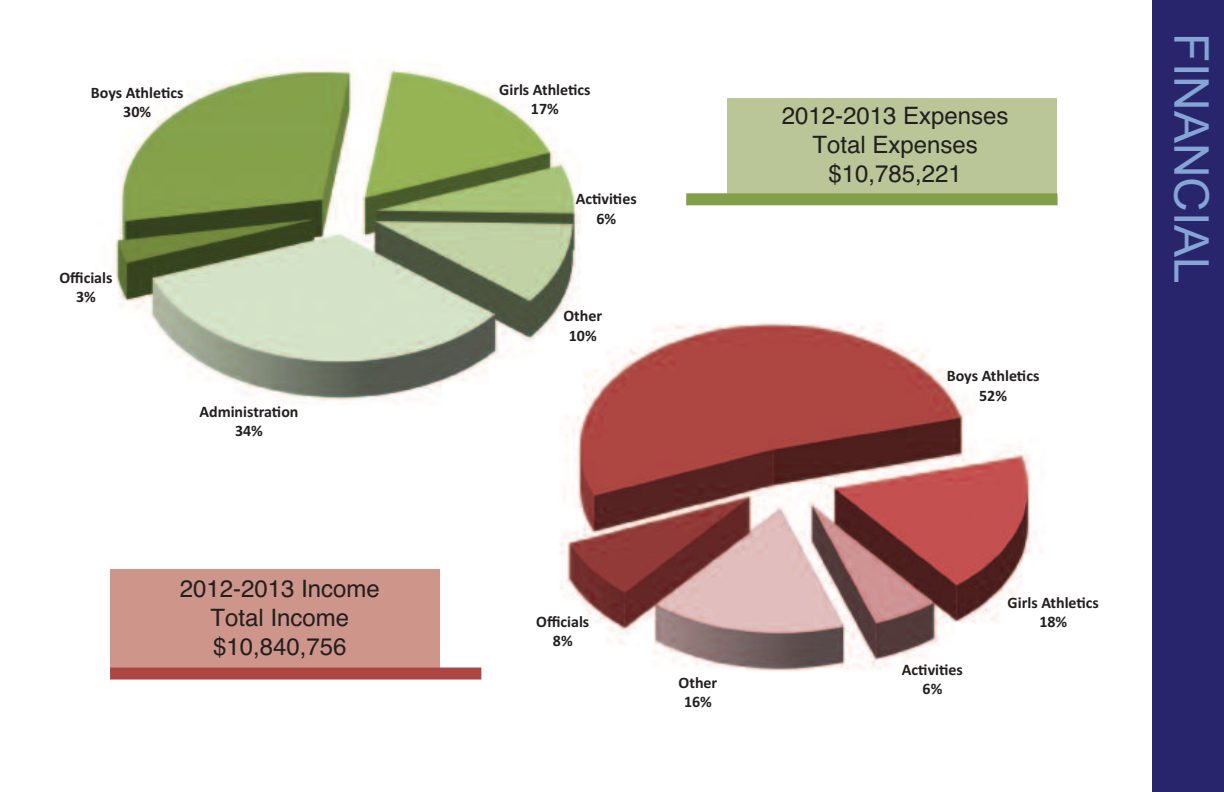
<style>
.page{position:relative;width:1224px;height:792px;background:#fff}
.page>*{position:absolute;margin:0;border:0;box-sizing:border-box;transform-origin:0 0}
.t1{font:48px "Arial";color:#84a5d5}
.t2{font:24px/28.8px "Helvetica";color:#231f20;text-align:center}
.t3{font:700 16px/19.2px "Calibri";color:#231f20;text-align:center}
</style>
<div class="page">
<img style="left:560px;top:322px;width:482px;height:349px">
<div style="left:1152px;top:0;width:72px;height:792px;background:#29256d"></div>
<img style="left:112px;top:58px;width:502px;height:361px">
<div style="left:110px;top:570px;width:330px;height:99px;background:#ce968a"></div>
<div style="left:727px;top:98px;width:330px;height:99px;background:#bac698"></div>
<div style="left:686px;top:193px;width:372px;height:12px;background:#82a049"></div>
<div style="left:110px;top:668px;width:371px;height:12px;background:#ac4642"></div>
<p class="t3" style="left:91px;top:83px;width:94px">Boys Athletics<br>30%</p>
<p class="t3" style="left:59px;top:268px;width:55px">Officials<br>3%</p>
<p class="t3" style="left:199px;top:402px;width:101px">Administration<br>34%</p>
<h2 class="t2" style="left:180px;top:575px;width:202px">2012-2013 Income<br>Total Income $10,840,756</h2>
<p class="t3" style="left:499px;top:80px;width:93px">Girls Athletics<br>17%</p>
<p class="t3" style="left:576px;top:189px;width:63px">Activities<br>6%</p>
<p class="t3" style="left:563px;top:306px;width:40px">Other<br>10%</p>
<h2 class="t2" style="left:782px;top:102px;width:228px">2012-2013 Expenses<br>Total Expenses $10,785,221</h2>
<p class="t3" style="left:947px;top:366px;width:94px">Boys Athletics<br>52%</p>
<h1 class="t1" style="left:1219px;top:33px;width:252px;rotate:90deg">FINANCIAL</h1>
<p class="t3" style="left:536px;top:611px;width:55px">Officials<br>8%</p>
<p class="t3" style="left:679px;top:673px;width:40px">Other<br>16%</p>
<p class="t3" style="left:902px;top:660px;width:63px">Activities<br>6%</p>
<p class="t3" style="left:1008px;top:593px;width:93px">Girls Athletics<br>18%</p>
</div>
